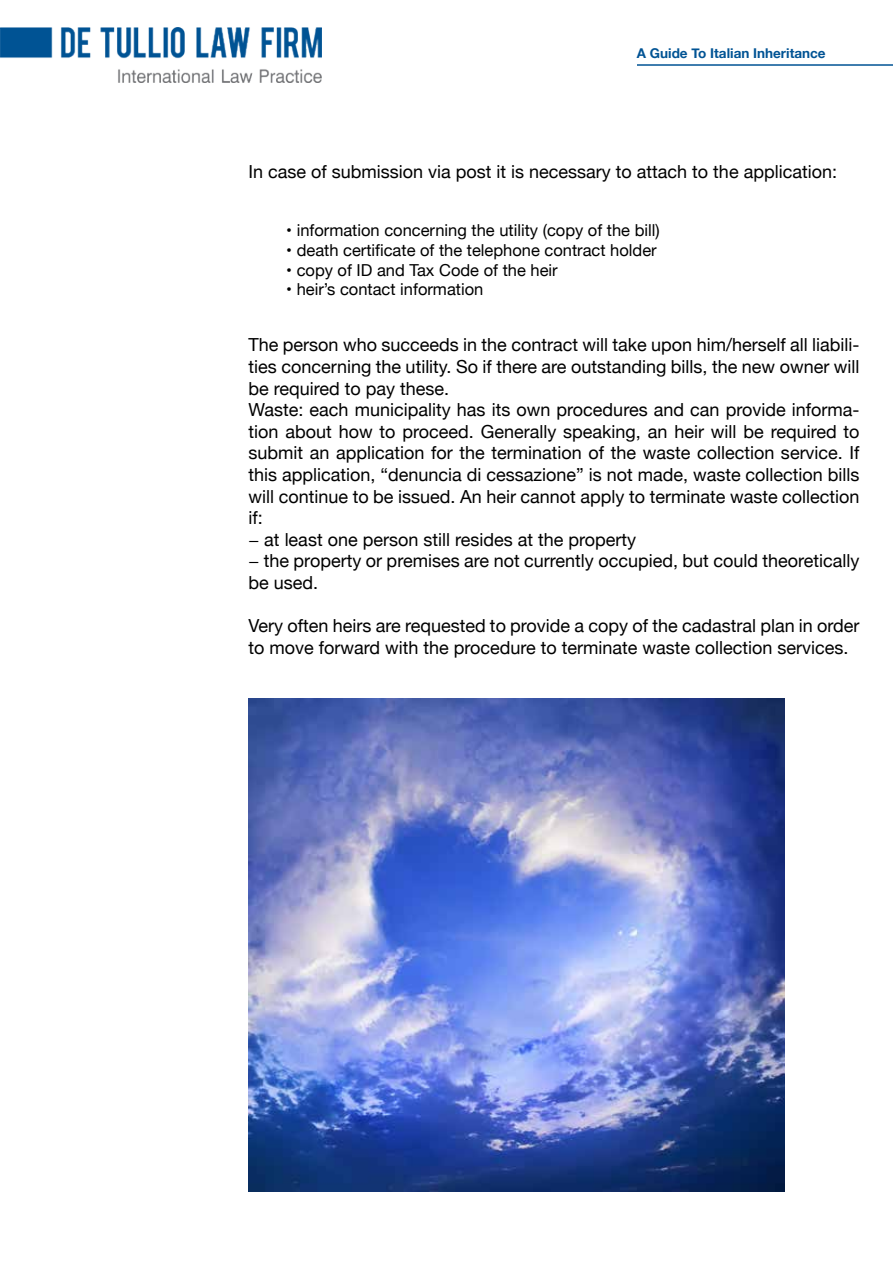
<style>
.page{position:relative;width:893px;height:1263px;background:#fff}
.page>*{position:absolute;margin:0;border:0;box-sizing:border-box;transform-origin:0 0}
.t1{font:18px/21.6px "Helvetica Neue";color:#000}
.t2{font:16.5px "Helvetica Neue";color:#000}
.t3{font:700 13.5px "Helvetica Neue";color:#005394}
</style>
<div class="page">
<img style="left:0;top:28px;width:321px;height:54px">
<hr style="left:637px;top:64px;width:256px;height:2px;background:#005394">
<img style="left:248px;top:699px;width:537px;height:492px">
<p class="t3" style="left:637px;top:44px;width:190px">A Guide To Italian Inheritance</p>
<p class="t1" style="left:249px;top:161px;width:590px">In case of submission via post it is necessary to attach to the application:</p>
<p class="t2" style="left:286px;top:220px;width:375px">• information concerning the utility (copy of the bill)</p>
<p class="t2" style="left:286px;top:240px;width:372px">• death certificate of the telephone contract holder</p>
<p class="t2" style="left:286px;top:260px;width:273px">• copy of ID and Tax Code of the heir</p>
<p class="t2" style="left:286px;top:280px;width:199px">• heir’s contact information</p>
<p class="t1" style="left:249px;top:334px;width:613px">The person who succeeds in the contract will take upon him/herself all liabili&shy;ties concerning the utility. So if there are outstanding bills, the new owner will be required to pay these.<br>Waste: each municipality has its own procedures and can provide informa&shy;tion about how to proceed. Generally speaking, an heir will be required to submit an application for the termination of the waste collection service. If this application, “denuncia di cessazione” is not made, waste collection bills will continue to be issued. An heir cannot apply to terminate waste collection if:<br>− at least one person still resides at the property<br>− the property or premises are not currently occupied, but could theoretically be used.</p>
<p class="t1" style="left:249px;top:615px;width:613px">Very often heirs are requested to provide a copy of the cadastral plan in order to move forward with the procedure to terminate waste collection services.</p>
</div>
